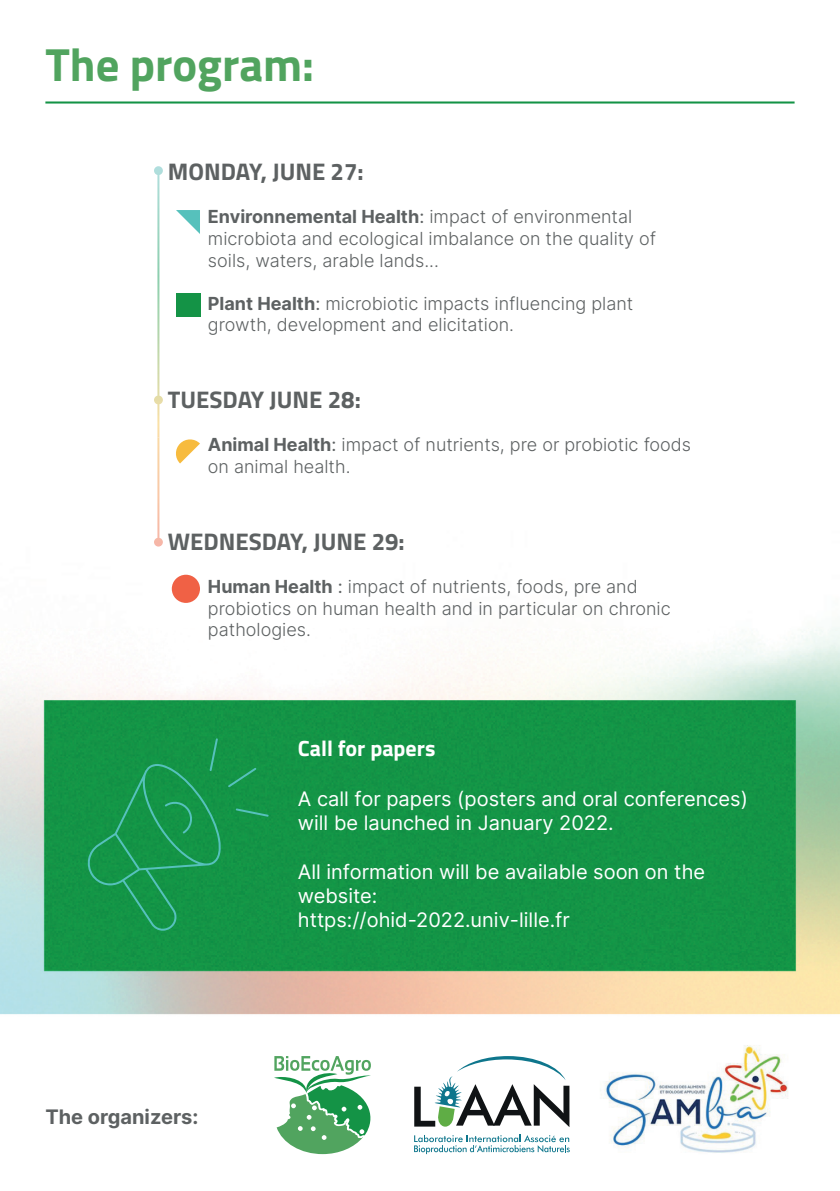
<style>
.page{position:relative;width:840px;height:1191px;background:#fff}
.page>*{position:absolute;margin:0;border:0;box-sizing:border-box;transform-origin:0 0}
.t1{font:700 46.6px "Titillium Web";color:#51a45f}
.t2{font:700 24px "Titillium Web";color:#5d6162}
.t3{font:700 22px "Titillium Web";color:#fff}
.t4{font:20px/24px "Inter";color:#fff}
.t5{font:700 20px "Inter";color:#5d6162}
.t6{font:300 18px/21.6px "Inter";color:#5d6162}
.s1{font-weight:700}
.s2{font-weight:400}
</style>
<div class="page">
<img style="left:0;top:629px;width:839px;height:386px">
<img style="left:600px;top:1045px;width:188px;height:108px">
<svg style="left:414px;top:1056px;width:155px;height:71px"></svg>
<svg style="left:414px;top:1135px;width:155px;height:19px"></svg>
<svg style="left:274px;top:1056px;width:97px;height:98px"></svg>
<hr style="left:45px;top:101px;width:749px;height:3px;background:#149346">
<svg style="left:228px;top:767px;width:28px;height:20px"></svg>
<svg style="left:87px;top:738px;width:135px;height:192px"></svg>
<svg style="left:235px;top:808px;width:33px;height:8px"></svg>
<div style="left:172px;top:575px;width:28px;height:28px;background:#f06145;border-radius:50%"></div>
<svg style="left:176px;top:439px;width:24px;height:24px"></svg>
<div style="left:176px;top:292px;width:24px;height:24px;background:#149346"></div>
<svg style="left:176px;top:210px;width:24px;height:24px"></svg>
<svg style="left:154px;top:166px;width:9px;height:271px"></svg>
<img style="left:154px;top:437px;width:9px;height:109px">
<h1 class="t1" style="left:45px;top:29px;width:270px">The program:</h1>
<h2 class="t2" style="left:168px;top:153px;width:197px">MONDAY, JUNE 27:</h2>
<p class="t6" style="left:208px;top:206px;width:449px"><span class="s1">Environnemental Health</span><span class="s2">:</span> impact of environmental microbiota and ecological imbalance on the quality of soils, waters, arable lands...</p>
<p class="t6" style="left:208px;top:292px;width:426px"><span class="s1">Plant Health</span><span class="s2">:</span> microbiotic impacts influencing plant growth, development and elicitation.</p>
<h2 class="t2" style="left:168px;top:381px;width:194px">TUESDAY JUNE 28:</h2>
<p class="t6" style="left:208px;top:434px;width:484px"><span class="s1">Animal Health</span><span class="s2">:</span> impact of nutrients, pre or probiotic foods on animal health.</p>
<h2 class="t2" style="left:168px;top:523px;width:238px">WEDNESDAY, JUNE 29:</h2>
<p class="t6" style="left:208px;top:575px;width:464px"><span class="s1">Human Health</span> <span class="s2">:</span> impact of nutrients, foods, pre and probiotics on human health and in particular on chronic pathologies.</p>
<p class="t5" style="left:45px;top:1102px;width:154px">The organizers:</p>
<p class="t3" style="left:298px;top:731px;width:139px">Call for papers</p>
<p class="t4" style="left:298px;top:786px;width:451px">A call for papers (posters and oral conferences) will be launched in January 2022.</p>
<p class="t4" style="left:298px;top:858px;width:408px">All information will be available soon on the website:<br>https://ohid-2022.univ-lille.fr</p>
</div>
